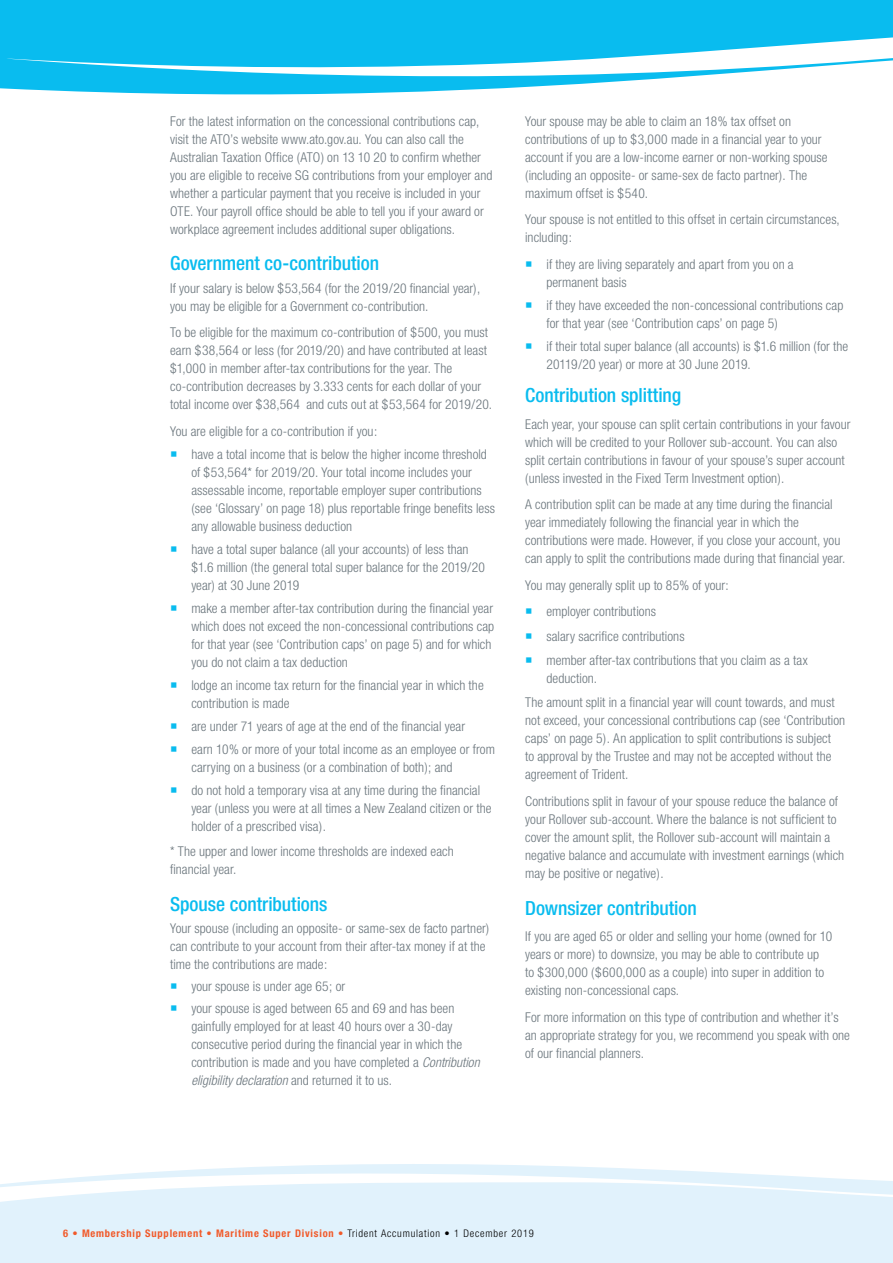
<style>
.page{position:relative;width:893px;height:1263px;background:#fff}
.page>*{position:absolute;margin:0;border:0;box-sizing:border-box;transform-origin:0 0}
.t1{font:500 condensed 19.5px "Helvetica Neue";letter-spacing:-.005em;color:#09bcef}
.t2{font:300 condensed 13.5px/18px "Helvetica Neue";letter-spacing:.005em;color:#6a757c}
.t3{font:700 condensed 10.5px "Helvetica Neue";letter-spacing:.075em;color:#f15a2a}
.s1{font-style:italic}
.s2{font-weight:300}
.s3{font-weight:300;color:#000}
</style>
<div class="page">
<svg style="left:0;top:1164px;width:893px;height:99px;fill:#e1f2fc"></svg>
<svg style="left:0;top:0;width:893px;height:95px;fill:#09bcef"></svg>
<p class="t2" style="left:170px;top:112px;width:324px">For the latest information on the concessional contributions cap, visit the ATO’s website www.ato.gov.au. You can also call the Australian Taxation Office (ATO) on 13 10 20 to confirm whether you are eligible to receive SG contributions from your employer and whether a particular payment that you receive is included in your OTE. Your payroll office should be able to tell you if your award or workplace agreement includes additional super obligations.</p>
<h1 class="t1" style="left:170px;top:252px;width:211px">Government co-contribution</h1>
<p class="t2" style="left:170px;top:279px;width:312px">If your salary is below $53,564 (for the 2019/20 financial year), you may be eligible for a Government co-contribution.</p>
<p class="t2" style="left:170px;top:323px;width:323px">To be eligible for the maximum co-contribution of $500, you must earn $38,564 or less (for 2019/20) and have contributed at least $1,000 in member after-tax contributions for the year. The co-contribution decreases by 3.333 cents for each dollar of your total income over $38,564 and cuts out at $53,564 for 2019/20.</p>
<p class="t2" style="left:191px;top:419px;width:297px;line-height:23.1px;text-indent:-21px">You are eligible for a co-contribution if you:<br>have a total income that is below the higher income threshold</p>
<p class="t2" style="left:191px;top:463px;width:305px">of $53,564* for 2019/20. Your total income includes your assessable income, reportable employer super contributions (see ‘Glossary’ on page 18) plus reportable fringe benefits less any allowable business deduction</p>
<p class="t2" style="left:191px;top:540px;width:295px">have a total super balance (all your accounts) of less than $1.6 million (the general total super balance for the 2019/20 year) at 30 June 2019</p>
<p class="t2" style="left:191px;top:599px;width:304px">make a member after-tax contribution during the financial year which does not exceed the non-concessional contributions cap for that year (see ‘Contribution caps’ on page 5) and for which you do not claim a tax deduction</p>
<p class="t2" style="left:191px;top:676px;width:294px">lodge an income tax return for the financial year in which the contribution is made</p>
<p class="t2" style="left:191px;top:715px;width:305px;line-height:23.1px">are under 71 years of age at the end of the financial year<br>earn 10% or more of your total income as an employee or from</p>
<p class="t2" style="left:191px;top:756px;width:290px;line-height:23.1px">carrying on a business (or a combination of both); and<br>do not hold a temporary visa at any time during the financial</p>
<p class="t2" style="left:191px;top:799px;width:302px">year (unless you were at all times a New Zealand citizen or the holder of a prescribed visa).</p>
<p class="t2" style="left:170px;top:842px;width:285px">* The upper and lower income thresholds are indexed each financial year.</p>
<h1 class="t1" style="left:170px;top:892px;width:159px">Spouse contributions</h1>
<p class="t2" style="left:170px;top:919px;width:321px">Your spouse (including an opposite- or same-sex de facto partner) can contribute to your account from their after-tax money if at the time the contributions are made:</p>
<p class="t2" style="left:191px;top:975px;width:264px;line-height:22.2px">your spouse is under age 65; or<br>your spouse is aged between 65 and 69 and has been</p>
<p class="t2" style="left:191px;top:1017px;width:290px">gainfully employed for at least 40 hours over a 30-day consecutive period during the financial year in which the contribution is made and you have completed a <span class="s1">Contribution eligibility declaration</span> and returned it to us.</p>
<p class="t2" style="left:525px;top:112px;width:304px">Your spouse may be able to claim an 18% tax offset on contributions of up to $3,000 made in a financial year to your account if you are a low-income earner or non-working spouse (including an opposite- or same-sex de facto partner). The maximum offset is $540.</p>
<p class="t2" style="left:525px;top:210px;width:316px">Your spouse is not entitled to this offset in certain circumstances, including:</p>
<p class="t2" style="left:546px;top:255px;width:249px">if they are living separately and apart from you on a permanent basis</p>
<p class="t2" style="left:546px;top:296px;width:298px">if they have exceeded the non-concessional contributions cap for that year (see ‘Contribution caps’ on page 5)</p>
<p class="t2" style="left:546px;top:337px;width:303px">if their total super balance (all accounts) is $1.6 million (for the<br>20119/20 year) or more at 30 June 2019.</p>
<h1 class="t1" style="left:525px;top:384px;width:157px">Contribution splitting</h1>
<p class="t2" style="left:525px;top:415px;width:327px">Each year, your spouse can split certain contributions in your favour which will be credited to your Rollover sub-account. You can also split certain contributions in favour of your spouse’s super account (unless invested in the Fixed Term Investment option).</p>
<p class="t2" style="left:525px;top:495px;width:322px">A contribution split can be made at any time during the financial year immediately following the financial year in which the contributions were made. However, if you close your account, you can apply to split the contributions made during that financial year.</p>
<p class="t2" style="left:546px;top:571px;width:184px;line-height:26.5px;text-indent:-21px">You may generally split up to 85% of your: employer contributions</p>
<p class="t2" style="left:546px;top:623px;width:263px;line-height:24.5px">salary sacrifice contributions<br>member after-tax contributions that you claim as a tax</p>
<p class="t2" style="left:525px;top:666px;width:311px;line-height:24.5px;text-indent:21px">deduction.<br>The amount split in a financial year will count towards, and must</p>
<p class="t2" style="left:525px;top:711px;width:322px">not exceed, your concessional contributions cap (see ‘Contribution caps’ on page 5). An application to split contributions is subject<br>to approval by the Trustee and may not be accepted without the agreement of Trident.</p>
<p class="t2" style="left:525px;top:792px;width:321px">Contributions split in favour of your spouse reduce the balance of your Rollover sub-account. Where the balance is not sufficient to cover the amount split, the Rollover sub-account will maintain a negative balance and accumulate with investment earnings (which may be positive or negative).</p>
<h1 class="t1" style="left:525px;top:896px;width:173px">Downsizer contribution</h1>
<p class="t2" style="left:525px;top:927px;width:309px">If you are aged 65 or older and selling your home (owned for 10 years or more) to downsize, you may be able to contribute up<br>to $300,000 ($600,000 as a couple) into super in addition to existing non-concessional caps.</p>
<p class="t2" style="left:525px;top:1008px;width:326px">For more information on this type of contribution and whether it’s an appropriate strategy for you, we recommend you speak with one of our financial planners.</p>
<p class="t3" style="left:63px;top:1227px;width:472px">6 • Membership Supplement • Maritime Super Division <span class="s2">•</span> <span class="s3">Trident Accumulation • 1 December 2019</span></p>
</div>
